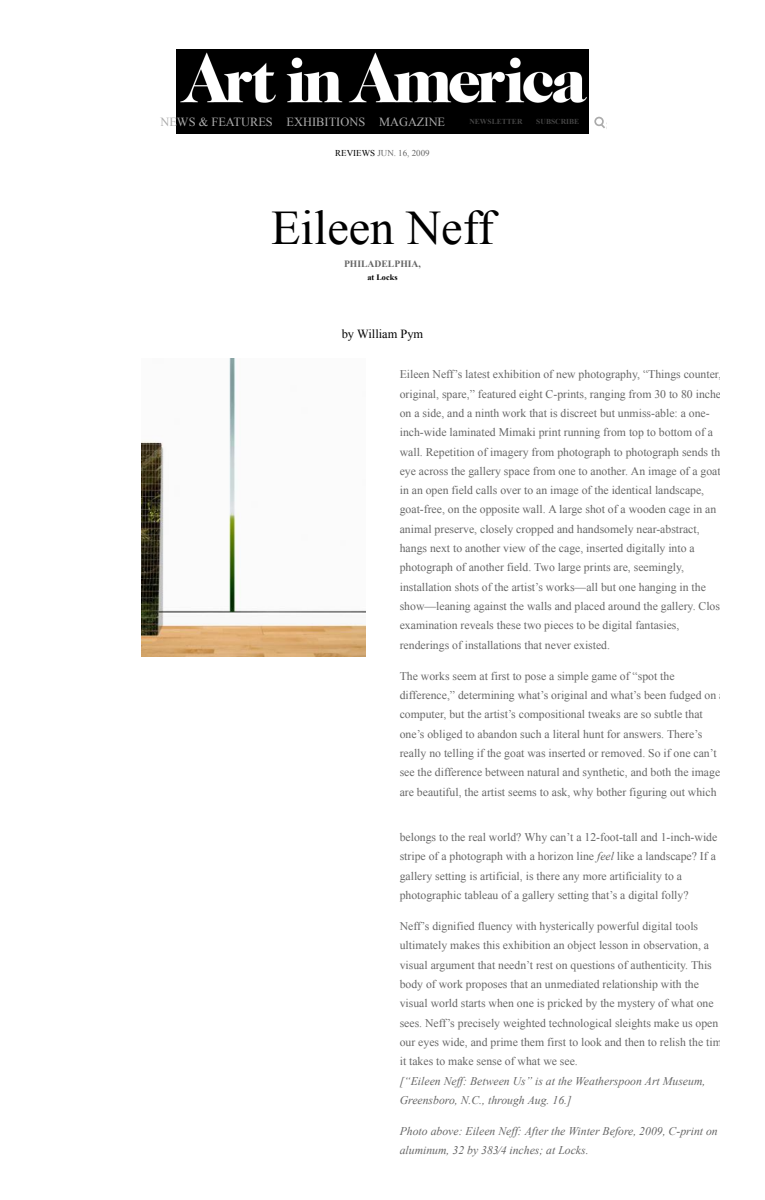
<style>
.page{position:relative;width:765px;height:1200px;background:#fff}
.page>*{position:absolute;margin:0;border:0;box-sizing:border-box;transform-origin:0 0}
.t1{font:48.25px "Times New Roman";color:#000}
.t2{font:12.38px "Times New Roman";color:#ababab}
.t3{font:12.38px "Times New Roman";color:#000}
.t4{font:11.75px/19.2px "Times New Roman";color:#666}
.t5{font:italic 11.75px/19.2px "Times New Roman";color:#666}
.t6{font:700 9.62px "Times New Roman";color:#666}
.t7{font:9px "Times New Roman";color:#666}
.t8{font:8.62px ".Lucida Grande UI";color:#000}
.t9{font:700 8.25px "Times New Roman";color:#000}
.t10{font:700 7.62px "Times New Roman";color:#454545}
.s1{color:#000}
.s2{font-style:italic}
</style>
<div class="page">
<img style="left:141px;top:358px;width:224px;height:299px">
<img style="left:177px;top:49px;width:412px;height:84px">
<svg style="left:594px;top:117px;width:11px;height:11px"></svg>
<p class="t2" style="left:160px;top:113px;width:286px">NEWS &amp; FEATURES EXHIBITIONS MAGAZINE</p>
<p class="t10" style="left:469px;top:117px;width:55px">NEWSLETTER</p>
<p class="t10" style="left:536px;top:117px;width:45px">SUBSCRIBE</p>
<p class="t7" style="left:335px;top:147px;width:96px"><span class="s1">REVIEWS</span> JUN. 16, 2009</p>
<p class="t1" style="left:271px;top:195px;width:225px">Eileen Neff</p>
<p class="t6" style="left:344px;top:257px;width:78px">PHILADELPHIA,</p>
<p class="t9" style="left:367px;top:272px;width:32px">at Locks</p>
<p class="t3" style="left:342px;top:325px;width:83px">by William Pym</p>
<p class="t4" style="left:400px;top:365px;width:327px">Eileen Neff’s latest exhibition of new photography, “Things counter, original, spare,” featured eight C-prints, ranging from 30 to 80 inches on a side, and a ninth work that is discreet but unmiss-able: a one&shy;inch-wide laminated Mimaki print running from top to bottom of a wall. Repetition of imagery from photograph to photograph sends the eye across the gallery space from one to another. An image of a goat in an open field calls over to an image of the identical landscape, goat-free, on the opposite wall. A large shot of a wooden cage in an animal preserve, closely cropped and handsomely near-abstract, hangs next to another view of the cage, inserted digitally into a photograph of another field. Two large prints are, seemingly, installation shots of the artist’s works—all but one hanging in the show—leaning against the walls and placed around the gallery. Close examination reveals these two pieces to be digital fantasies, renderings of installations that never existed.</p>
<p class="t4" style="left:400px;top:666px;width:327px">The works seem at first to pose a simple game of “spot the difference,” determining what’s original and what’s been fudged on a computer, but the artist’s compositional tweaks are so subtle that one’s obliged to abandon such a literal hunt for answers. There’s really no telling if the goat was inserted or removed. So if one can’t see the difference between natural and synthetic, and both the images are beautiful, the artist seems to ask, why bother figuring out which</p>
<p class="t4" style="left:400px;top:827px;width:319px">belongs to the real world? Why can’t a 12-foot-tall and 1-inch-wide stripe of a photograph with a horizon line <span class="s2">feel</span> like a landscape? If a gallery setting is artificial, is there any more artificiality to a photographic tableau of a gallery setting that’s a digital folly?</p>
<p class="t4" style="left:400px;top:916px;width:329px">Neff’s dignified fluency with hysterically powerful digital tools ultimately makes this exhibition an object lesson in observation, a visual argument that needn’t rest on questions of authenticity. This body of work proposes that an unmediated relationship with the visual world starts when one is pricked by the mystery of what one sees. Neff’s precisely weighted technological sleights make us open our eyes wide, and prime them first to look and then to relish the time it takes to make sense of what we see.<br><span class="s2">[“Eileen Neff: Between Us” is at the Weatherspoon Art Museum, Greensboro, N.C., through Aug. 16.]</span></p>
<p class="t5" style="left:400px;top:1121px;width:320px">Photo above: Eileen Neff: After the Winter Before, 2009, C-print on aluminum, 32 by 383⁄4 inches; at Locks.</p>
<p class="t8" style="left:689px;top:833px;width:49px">Page 1 of 4</p>
</div>
